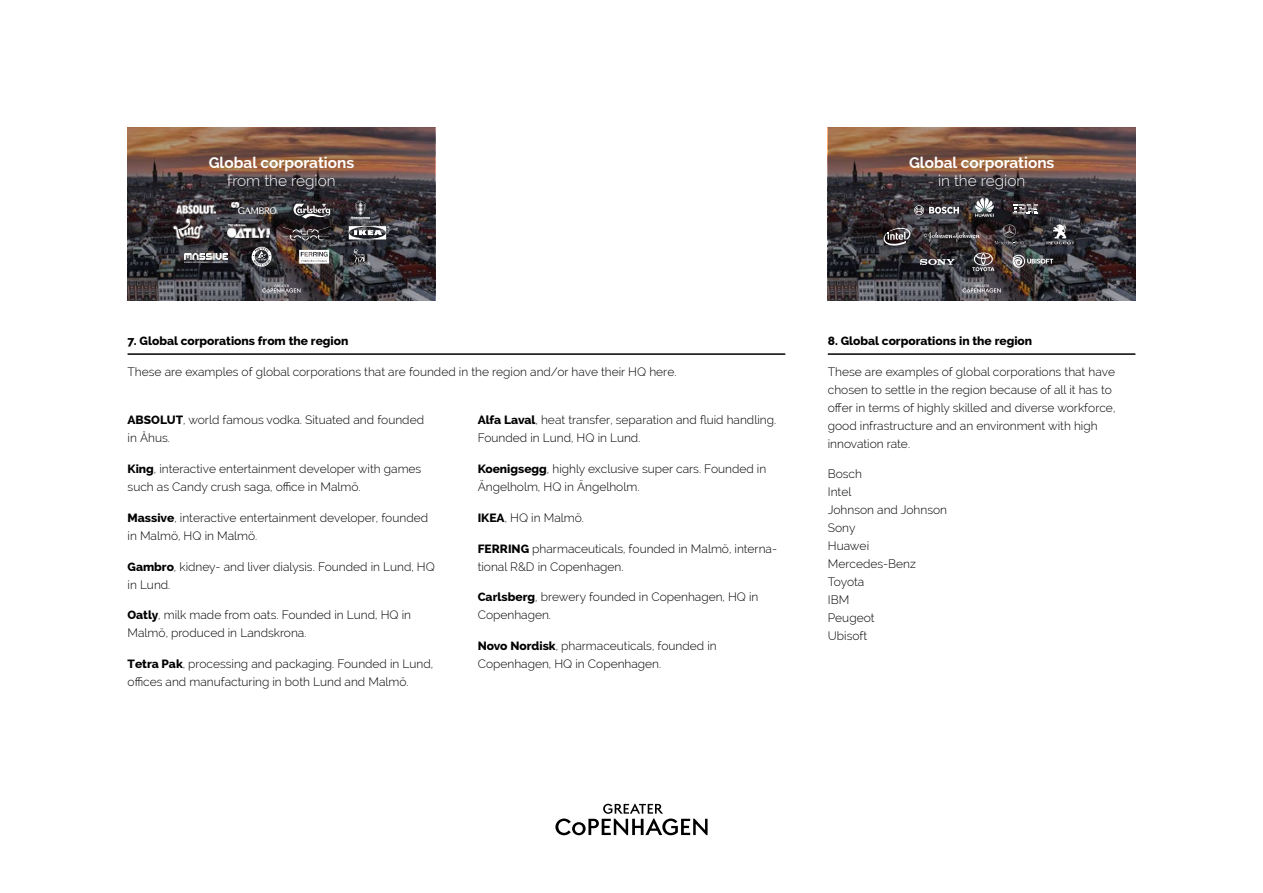
<style>
.page{position:relative;width:1263px;height:893px;background:#fff}
.page>*{position:absolute;margin:0;border:0;box-sizing:border-box;transform-origin:0 0}
.t1{font:700 15.45px/18.3px "Raleway";color:#fff;text-align:center}
.Text{font:300 12px/18px "Raleway";color:#000}
.Rubrik{font:800 12px "Raleway";color:#000}
.s1{font-weight:300}
.s2{font-weight:800}
</style>
<div class="page">
<svg style="left:555px;top:804px;width:152px;height:31px"></svg>
<hr style="left:128px;top:353px;width:657px;height:2px;background:#000">
<hr style="left:828px;top:353px;width:307px;height:2px;background:#000">
<div style="left:128px;top:128px;width:307px;height:173px;background:#000;opacity:.32"></div>
<svg style="left:262px;top:285px;width:38px;height:8px"></svg>
<img style="left:176px;top:205px;width:41px;height:10px">
<img style="left:232px;top:202px;width:46px;height:12px">
<img style="left:172px;top:218px;width:32px;height:22px">
<img style="left:185px;top:254px;width:43px;height:8px">
<img style="left:228px;top:224px;width:41px;height:14px">
<svg style="left:283px;top:227px;width:46px;height:13px"></svg>
<svg style="left:293px;top:204px;width:39px;height:15px"></svg>
<svg style="left:299px;top:250px;width:30px;height:14px"></svg>
<svg style="left:349px;top:226px;width:40px;height:13px"></svg>
<svg style="left:349px;top:249px;width:21px;height:16px"></svg>
<svg style="left:252px;top:247px;width:20px;height:20px"></svg>
<svg style="left:351px;top:200px;width:19px;height:20px"></svg>
<div style="left:828px;top:128px;width:307px;height:173px;background:#000;opacity:.32"></div>
<svg style="left:962px;top:285px;width:39px;height:8px"></svg>
<svg style="left:972px;top:253px;width:22px;height:18px"></svg>
<svg style="left:914px;top:205px;width:45px;height:10px"></svg>
<svg style="left:975px;top:198px;width:19px;height:19px"></svg>
<svg style="left:1013px;top:204px;width:25px;height:10px"></svg>
<svg style="left:884px;top:228px;width:26px;height:18px"></svg>
<svg style="left:924px;top:232px;width:56px;height:10px"></svg>
<svg style="left:994px;top:224px;width:30px;height:20px"></svg>
<svg style="left:1046px;top:224px;width:28px;height:20px"></svg>
<svg style="left:920px;top:259px;width:35px;height:6px"></svg>
<svg style="left:1013px;top:255px;width:40px;height:13px"></svg>
<p class="t1" style="left:209px;top:153px;width:147px">Global corporations <span class="s1">from the region</span></p>
<p class="t1" style="left:909px;top:153px;width:147px">Global corporations <span class="s1">in the region</span></p>
<p class="Rubrik" style="left:128px;top:334px;width:222px">7. Global corporations from the region</p>
<p class="Text" style="left:128px;top:362px;width:550px">These are examples of global corporations that are founded in the region and/or have their HQ here.</p>
<p class="Text" style="left:128px;top:411px;width:298px"><span class="s2">ABSOLUT</span>, world famous vodka. Situated and founded in Åhus.</p>
<p class="Text" style="left:128px;top:460px;width:295px"><span class="s2">King</span>, interactive entertainment developer with games such as Candy crush saga, office in Malmö.</p>
<p class="Text" style="left:128px;top:509px;width:302px"><span class="s2">Massive</span>, interactive entertainment developer, founded in Malmö, HQ in Malmö.</p>
<p class="Text" style="left:128px;top:557px;width:309px"><span class="s2">Gambro</span>, kidney- and liver dialysis. Founded in Lund, HQ in Lund.</p>
<p class="Text" style="left:128px;top:606px;width:285px"><span class="s2">Oatly</span>, milk made from oats. Founded in Lund, HQ in<br>Malmö, produced in Landskrona.</p>
<p class="Text" style="left:128px;top:655px;width:307px"><span class="s2">Tetra Pak</span>, processing and packaging. Founded in Lund, offices and manufacturing in both Lund and Malmö.</p>
<p class="Text" style="left:478px;top:411px;width:300px"><span class="s2">Alfa Laval</span>, heat transfer, separation and fluid handling.<br>Founded in Lund, HQ in Lund.</p>
<p class="Text" style="left:478px;top:460px;width:290px"><span class="s2">Koenigsegg</span>, highly exclusive super cars. Founded in<br>Ängelholm, HQ in Ängelholm.</p>
<p class="Text" style="left:478px;top:509px;width:108px"><span class="s2">IKEA</span>, HQ in Malmö.</p>
<p class="Text" style="left:478px;top:539px;width:301px"><span class="s2">FERRING</span> pharmaceuticals, founded in Malmö, interna&shy;tional R&amp;D in Copenhagen.</p>
<p class="Text" style="left:478px;top:588px;width:282px"><span class="s2">Carlsberg</span>, brewery founded in Copenhagen, HQ in<br>Copenhagen.</p>
<p class="Text" style="left:478px;top:637px;width:240px"><span class="s2">Novo Nordisk</span>, pharmaceuticals, founded in<br>Copenhagen, HQ in Copenhagen.</p>
<p class="Rubrik" style="left:828px;top:334px;width:206px">8. Global corporations in the region</p>
<p class="Text" style="left:828px;top:362px;width:289px">These are examples of global corporations that have chosen to settle in the region because of all it has to offer in terms of highly skilled and diverse workforce, good infrastructure and an environment with high innovation rate.</p>
<p class="Text" style="left:828px;top:465px;width:36px">Bosch</p>
<p class="Text" style="left:828px;top:483px;width:25px">Intel</p>
<p class="Text" style="left:828px;top:501px;width:121px">Johnson and Johnson</p>
<p class="Text" style="left:828px;top:519px;width:29px">Sony</p>
<p class="Text" style="left:828px;top:537px;width:43px">Huawei</p>
<p class="Text" style="left:828px;top:555px;width:90px">Mercedes-Benz</p>
<p class="Text" style="left:828px;top:573px;width:38px">Toyota</p>
<p class="Text" style="left:828px;top:591px;width:23px">IBM</p>
<p class="Text" style="left:828px;top:609px;width:48px">Peugeot</p>
<p class="Text" style="left:828px;top:627px;width:41px">Ubisoft</p>
</div>
